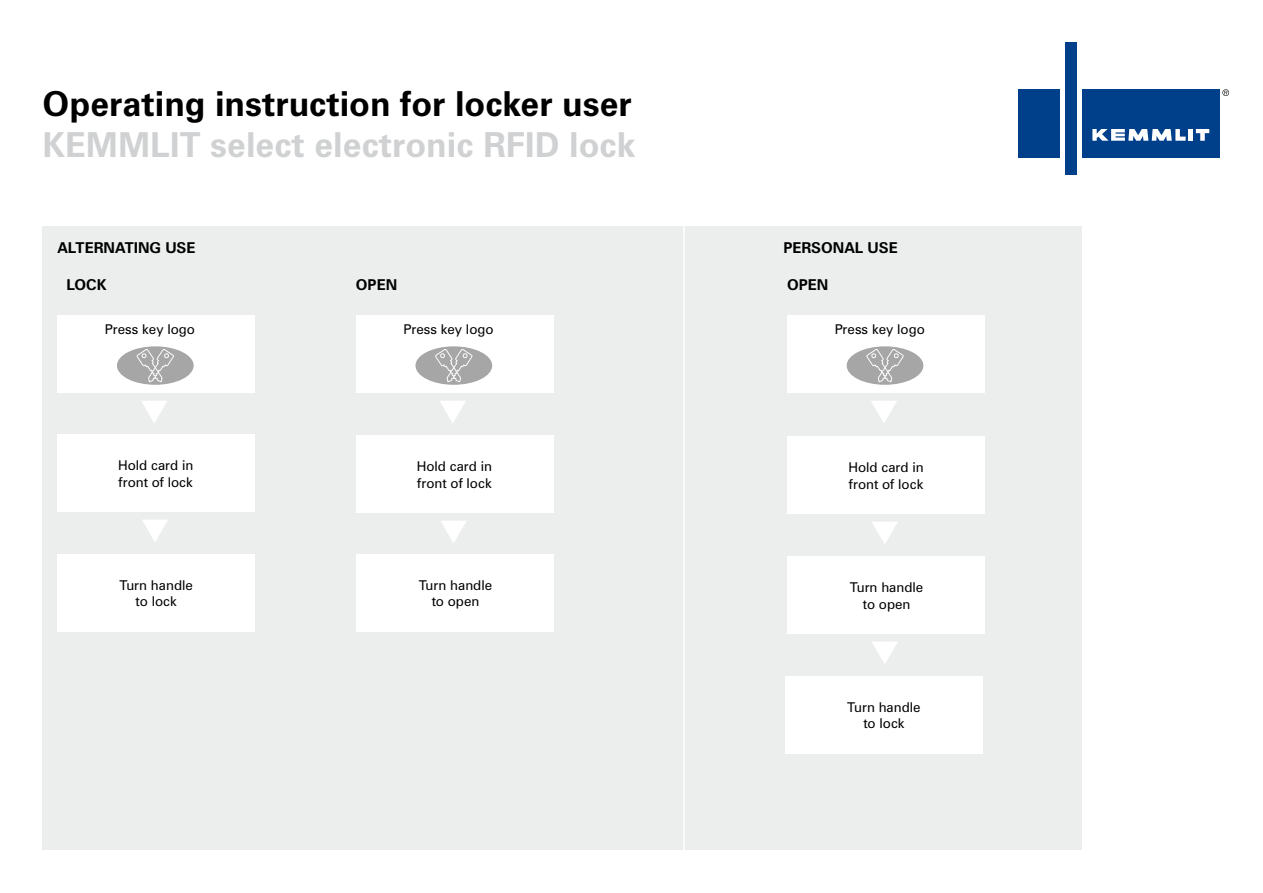
<style>
.page{position:relative;width:1263px;height:893px;background:#fff}
.page>*{position:absolute;margin:0;border:0;box-sizing:border-box;transform-origin:0 0}
.t1{font:700 34.5px "Zurich BT";color:#000}
.t2{font:700 34.5px "Zurich BT";color:#d0d1d2}
.t3{font:700 15px "Zurich BT";color:#000}
.t4{font:13.5px/16.2px "Zurich BT";color:#000;text-align:center}
</style>
<div class="page">
<div style="left:1018px;top:89px;width:41px;height:69px;background:#003f8a"></div>
<div style="left:1082px;top:89px;width:138px;height:69px;background:#003f8a"></div>
<svg style="left:1092px;top:129px;width:94px;height:12px"></svg>
<hr style="left:1189px;top:129px;width:4px;height:12px;background:#fff">
<div style="left:1065px;top:43px;width:11px;height:132px;background:#003f8a"></div>
<svg style="left:1196px;top:129px;width:13px;height:12px"></svg>
<svg style="left:1222px;top:89px;width:7px;height:7px"></svg>
<div style="left:43px;top:227px;width:1039px;height:623px;background:#eceded"></div>
<hr style="left:683px;top:217px;width:2px;height:634px;background:#fff">
<div style="left:787px;top:315px;width:198px;height:78px;background:#fff"></div>
<svg style="left:871px;top:401px;width:26px;height:22px"></svg>
<div style="left:847px;top:346px;width:76px;height:39px;background:#a6a6a6;border-radius:50%"></div>
<svg style="left:866px;top:348px;width:38px;height:35px"></svg>
<div style="left:787px;top:436px;width:198px;height:78px;background:#fff"></div>
<svg style="left:872px;top:522px;width:25px;height:22px"></svg>
<div style="left:787px;top:556px;width:198px;height:78px;background:#fff"></div>
<svg style="left:872px;top:642px;width:25px;height:22px"></svg>
<div style="left:785px;top:676px;width:198px;height:78px;background:#fff"></div>
<div style="left:356px;top:315px;width:198px;height:78px;background:#fff"></div>
<svg style="left:440px;top:401px;width:25px;height:22px"></svg>
<div style="left:415px;top:346px;width:77px;height:39px;background:#a6a6a6;border-radius:50%"></div>
<svg style="left:435px;top:348px;width:38px;height:35px"></svg>
<div style="left:356px;top:435px;width:198px;height:78px;background:#fff"></div>
<svg style="left:441px;top:521px;width:25px;height:22px"></svg>
<div style="left:356px;top:554px;width:198px;height:78px;background:#fff"></div>
<div style="left:57px;top:315px;width:198px;height:78px;background:#fff"></div>
<svg style="left:142px;top:401px;width:25px;height:22px"></svg>
<div style="left:117px;top:346px;width:77px;height:39px;background:#a6a6a6;border-radius:50%"></div>
<svg style="left:136px;top:348px;width:38px;height:37px"></svg>
<div style="left:57px;top:434px;width:198px;height:78px;background:#fff"></div>
<svg style="left:142px;top:520px;width:26px;height:21px"></svg>
<div style="left:57px;top:554px;width:198px;height:78px;background:#fff"></div>
<h1 class="t1" style="left:43px;top:83px;width:591px">Operating instruction for locker user</h1>
<h1 class="t2" style="left:43px;top:124px;width:594px">KEMMLIT select electronic RFID lock</h1>
<p class="t3" style="left:57px;top:238px;width:140px">ALTERNATING USE</p>
<p class="t3" style="left:783px;top:238px;width:116px">PERSONAL USE</p>
<p class="t3" style="left:787px;top:276px;width:43px">OPEN</p>
<p class="t4" style="left:835px;top:321px;width:92px">Press key logo</p>
<p class="t3" style="left:66px;top:276px;width:42px">LOCK</p>
<p class="t3" style="left:356px;top:276px;width:43px">OPEN</p>
<p class="t4" style="left:105px;top:321px;width:92px">Press key logo</p>
<p class="t4" style="left:403px;top:321px;width:92px">Press key logo</p>
<p class="t4" style="left:118px;top:457px;width:77px;text-align:left">Hold card in front of lock</p>
<p class="t4" style="left:120px;top:577px;width:75px">Turn handle to lock</p>
<p class="t4" style="left:417px;top:458px;width:77px;text-align:left">Hold card in front of lock</p>
<p class="t4" style="left:419px;top:577px;width:75px">Turn handle to open</p>
<p class="t4" style="left:848px;top:459px;width:77px;text-align:left">Hold card in front of lock</p>
<p class="t4" style="left:850px;top:579px;width:75px">Turn handle to open</p>
<p class="t4" style="left:847px;top:699px;width:75px">Turn handle to lock</p>
</div>
